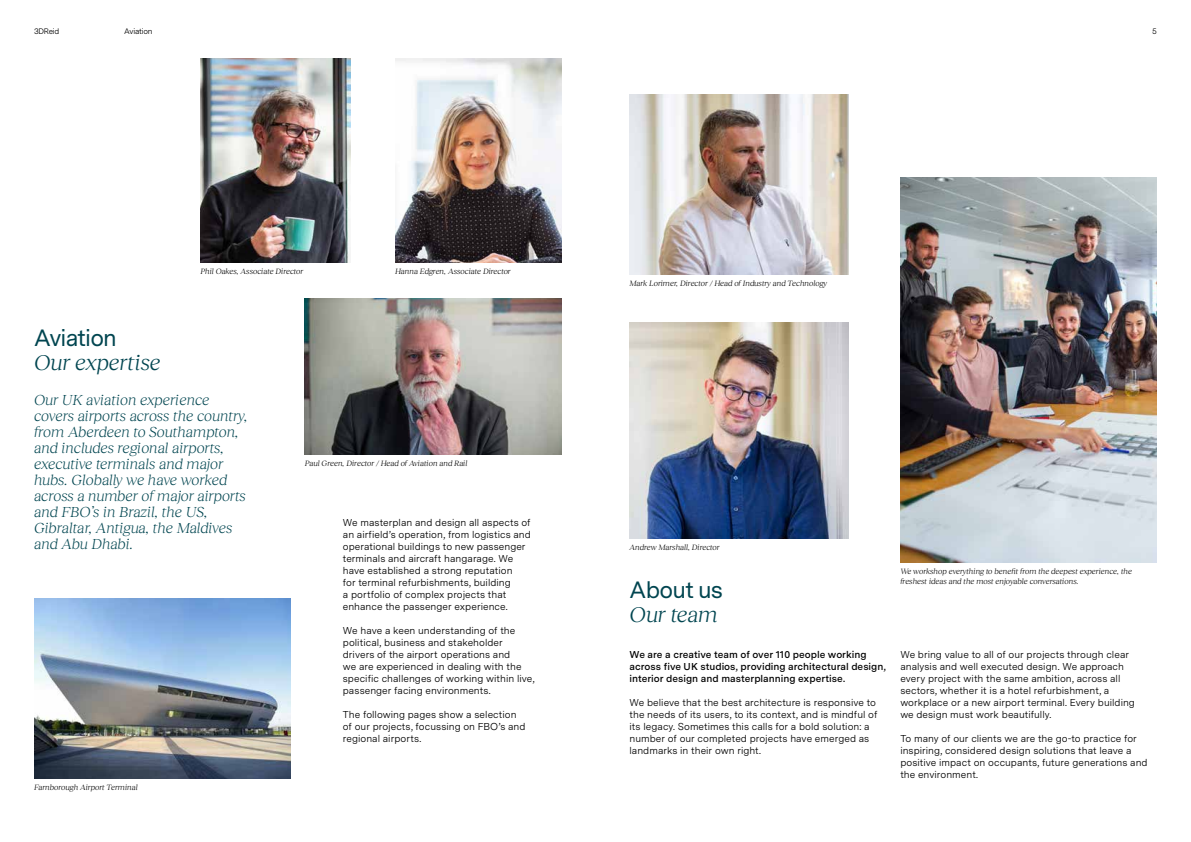
<style>
.page{position:relative;width:1191px;height:842px;background:#fff}
.page>*{position:absolute;margin:0;border:0;box-sizing:border-box;transform-origin:0 0}
.t1{font:italic 22px "Reckless Neue";color:#014550}
.t2{font:22px "Messina Sans";letter-spacing:-.01em;color:#014550}
.t3{font:22px "Messina Sans";letter-spacing:-.005em;color:#004550}
.t4{font:italic 22px "Reckless Neue";letter-spacing:-.005em;color:#004550}
.t5{font:italic 300 15px/16px "Reckless Neue";color:#014550}
.t6{font:10px/12px "Messina Sans";letter-spacing:.005em;color:#000}
.t7{font:600 10px/12px "Messina Sans";color:#000}
.t8{font:italic 8px/9.6px "Reckless Neue";color:#000}
.t9{font:8px "Messina Sans";letter-spacing:-.03em;color:#000}
</style>
<div class="page">
<img style="left:200px;top:58px;width:151px;height:204px">
<img style="left:305px;top:298px;width:256px;height:156px">
<img style="left:395px;top:58px;width:166px;height:204px">
<img style="left:34px;top:598px;width:257px;height:180px">
<img style="left:629px;top:94px;width:219px;height:180px">
<img style="left:629px;top:322px;width:219px;height:216px">
<img style="left:900px;top:178px;width:257px;height:384px">
<p class="t9" style="left:34px;top:25px;width:27px">3DReid</p>
<p class="t9" style="left:124px;top:25px;width:30px">Aviation</p>
<p class="t9" style="left:1152px;top:25px;width:6px">5</p>
<h1 class="t2" style="left:34px;top:323px;width:84px">Aviation</h1>
<h1 class="t1" style="left:34px;top:347px;width:128px">Our expertise</h1>
<p class="t8" style="left:200px;top:266px;width:104px">Phil Oakes, Associate Director</p>
<p class="t8" style="left:395px;top:266px;width:117px">Hanna Edgren, Associate Director</p>
<p class="t5" style="left:34px;top:390px;width:215px">Our UK aviation experience covers airports across the country, from Aberdeen to Southampton, and includes regional airports, executive terminals and major hubs. Globally we have worked across a number of major airports and FBO’s in Brazil, the US,<br>Gibraltar, Antigua, the Maldives and Abu Dhabi.</p>
<p class="t8" style="left:34px;top:782px;width:105px">Farnborough Airport Terminal</p>
<p class="t8" style="left:305px;top:458px;width:164px">Paul Green, Director / Head of Aviation and Rail</p>
<p class="t6" style="left:343px;top:516px;width:189px">We masterplan and design all aspects of an airfield’s operation, from logistics and operational buildings to new passenger terminals and aircraft hangarage. We have established a strong reputation<br>for terminal refurbishments, building<br>a portfolio of complex projects that enhance the passenger experience.</p>
<p class="t6" style="left:343px;top:624px;width:193px">We have a keen understanding of the political, business and stakeholder drivers of the airport operations and<br>we are experienced in dealing with the specific challenges of working within live, passenger facing environments.</p>
<p class="t6" style="left:343px;top:708px;width:184px">The following pages show a selection of our projects, focussing on FBO’s and regional airports.</p>
<p class="t8" style="left:629px;top:278px;width:199px">Mark Lorimer, Director / Head of Industry and Technology</p>
<p class="t8" style="left:629px;top:542px;width:92px">Andrew Marshall, Director</p>
<h1 class="t3" style="left:629px;top:575px;width:95px">About us</h1>
<h1 class="t4" style="left:629px;top:599px;width:90px">Our team</h1>
<p class="t7" style="left:629px;top:648px;width:258px">We are a creative team of over 110 people working across five UK studios, providing architectural design, interior design and masterplanning expertise.</p>
<p class="t6" style="left:629px;top:696px;width:249px">We believe that the best architecture is responsive to the needs of its users, to its context, and is mindful of its legacy. Sometimes this calls for a bold solution: a number of our completed projects have emerged as landmarks in their own right.</p>
<p class="t8" style="left:900px;top:566px;width:233px">We workshop everything to benefit from the deepest experience, the freshest ideas and the most enjoyable conversations.</p>
<p class="t6" style="left:900px;top:648px;width:236px">We bring value to all of our projects through clear analysis and well executed design. We approach every project with the same ambition, across all sectors, whether it is a hotel refurbishment, a workplace or a new airport terminal. Every building we design must work beautifully.</p>
<p class="t6" style="left:900px;top:732px;width:249px">To many of our clients we are the go-to practice for inspiring, considered design solutions that leave a positive impact on occupants, future generations and the environment.</p>
</div>
